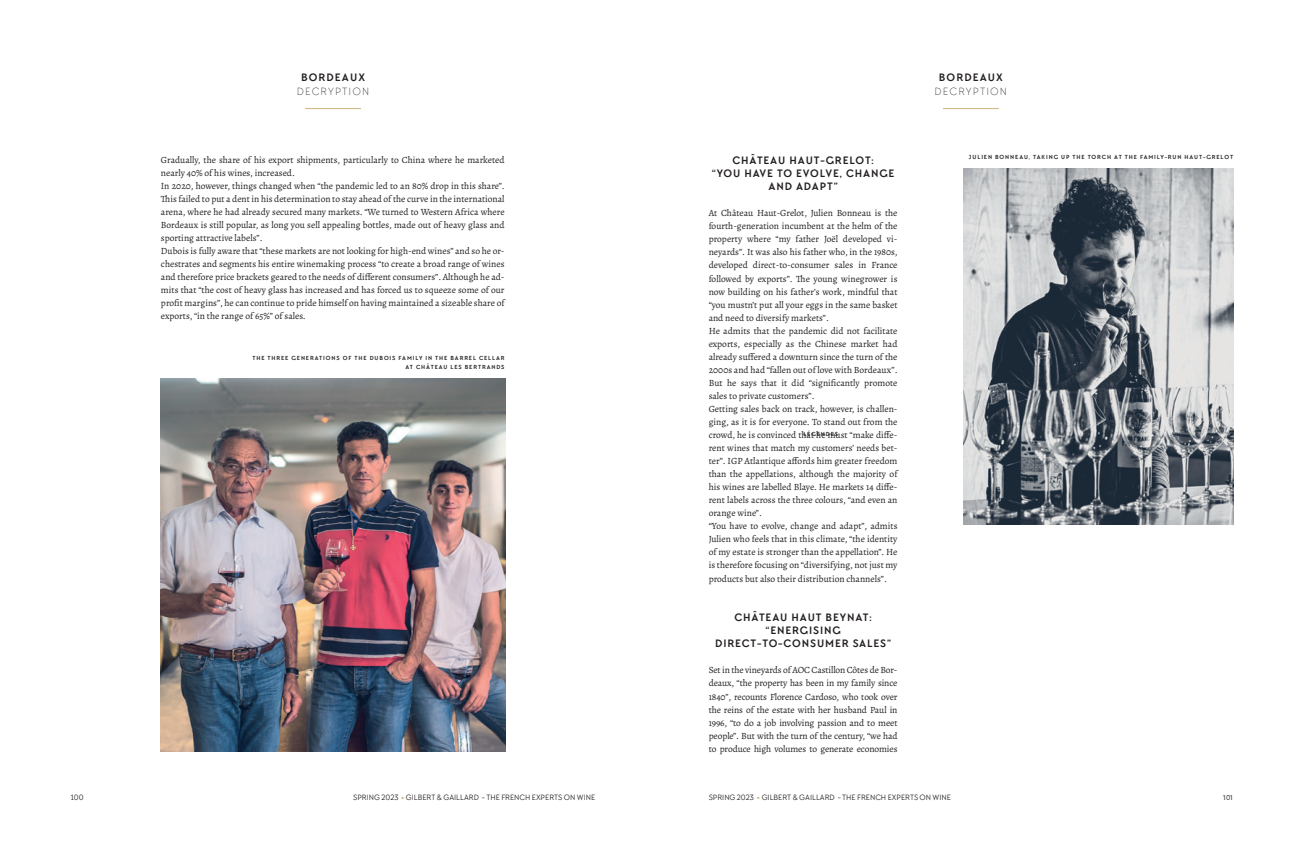
<style>
.page{position:relative;width:1304px;height:851px;background:#fff}
.page>*{position:absolute;margin:0;border:0;box-sizing:border-box;transform-origin:0 0}
.t1{font:700 11px/13.2px "TT Chocolates";letter-spacing:.08em;color:#231f20;text-align:center}
.t2{font:300 11px "TT Chocolates";letter-spacing:.1em;color:#231f20}
.t3{font:700 11px "TT Chocolates";letter-spacing:.1em;color:#231f20}
.t4{font:9.5px/13px "Alegreya";color:#231f20}
.t5{font:8px "TT Chocolates";color:#231f20}
.t6{font:8px "Alegreya Sans";color:#231f20}
.t7{font:700 6px/9.2px "TT Chocolates";letter-spacing:.15em;color:#231f20;text-align:right}
.s1{font-weight:900;color:#c7b480}
</style>
<div class="page">
<hr style="left:943px;top:108px;width:56px;height:1px;background:#ceb37e">
<hr style="left:305px;top:108px;width:56px;height:1px;background:#ceb37e">
<img style="left:964px;top:168px;width:269px;height:356px">
<img style="left:161px;top:378px;width:344px;height:373px">
<p class="t3" style="left:301px;top:71px;width:66px">BORDEAUX</p>
<p class="t2" style="left:297px;top:85px;width:74px">DECRYPTION</p>
<p class="t3" style="left:939px;top:71px;width:66px">BORDEAUX</p>
<p class="t2" style="left:935px;top:85px;width:74px">DECRYPTION</p>
<p class="t4" style="left:161px;top:153px;width:345px">Gradually, the share of his export shipments, particularly to China where he marketed nearly 40% of his wines, increased.<br>In 2020, however, things changed when “the pandemic led to an 80% drop in this share”.<br>This failed to put a dent in his determination to stay ahead of the curve in the international arena, where he had already secured many markets. “We turned to Western Africa where Bordeaux is still popular, as long you sell appealing bottles, made out of heavy glass and sporting attractive labels”.<br>Dubois is fully aware that “these markets are not looking for high-end wines” and so he or&shy;chestrates and segments his entire winemaking process “to create a broad range of wines and therefore price brackets geared to the needs of different consumers”. Although he ad&shy;mits that “the cost of heavy glass has increased and has forced us to squeeze some of our profit margins”, he can continue to pride himself on having maintained a sizeable share of exports, “in the range of 65%” of sales.</p>
<p class="t7" style="left:252px;top:353px;width:254px">THE THREE GENERATIONS OF THE DUBOIS FAMILY IN THE BARREL CELLAR<br>AT CHÂTEAU LES BERTRANDS</p>
<p class="t1" style="left:712px;top:153px;width:184px">CHÂTEAU HAUT-GRELOT:<br>“YOU HAVE TO EVOLVE, CHANGE<br>AND ADAPT”</p>
<p class="t4" style="left:709px;top:206px;width:190px">At Château Haut-Grelot, Julien Bonneau is the fourth-generation incumbent at the helm of the property where “my father Joël developed vi&shy;neyards”. It was also his father who, in the 1980s, developed direct-to-consumer sales in France followed by exports”. The young winegrower is now building on his father’s work, mindful that “you mustn’t put all your eggs in the same basket and need to diversify markets”.<br>He admits that the pandemic did not facilitate exports, especially as the Chinese market had already suffered a downturn since the turn of the 2000s and had “fallen out of love with Bordeaux”.<br>But he says that it did “significantly promote sales to private customers”.<br>Getting sales back on track, however, is challen&shy;ging, as it is for everyone. To stand out from the crowd, he is convinced that he must “make diffe&shy;rent wines that match my customers’ needs bet&shy;ter”. IGP Atlantique affords him greater freedom than the appellations, although the majority of his wines are labelled Blaye. He markets 14 diffe&shy;rent labels across the three colours, “and even an orange wine”.<br>“You have to evolve, change and adapt”, admits Julien who feels that in this climate, “the identity of my estate is stronger than the appellation”. He is therefore focusing on “diversifying, not just my products but also their distribution channels”.</p>
<p class="t1" style="left:715px;top:610px;width:177px">CHÂTEAU HAUT BEYNAT: “ENERGISING<br>DIRECT-TO-CONSUMER SALES”</p>
<p class="t4" style="left:709px;top:663px;width:190px;text-align:justify">Set in the vineyards of AOC Castillon Côtes de Bor&shy;deaux, “the property has been in my family since 1840”, recounts Florence Cardoso, who took over the reins of the estate with her husband Paul in 1996, “to do a job involving passion and to meet people”. But with the turn of the century, “we had to produce high volumes to generate economies</p>
<p class="t7" style="left:803px;top:429px;width:36px">LÉGENDES</p>
<p class="t7" style="left:969px;top:152px;width:266px">JULIEN BONNEAU, TAKING UP THE TORCH AT THE FAMILY-RUN HAUT-GRELOT</p>
<p class="t5" style="left:71px;top:792px;width:14px">100</p>
<p class="t5" style="left:353px;top:792px;width:244px">SPRING 2023 <span class="s1">•</span> GILBERT &amp; GAILLARD - THE FRENCH EXPERTS ON WINE</p>
<p class="t5" style="left:709px;top:792px;width:244px">SPRING 2023 <span class="s1">•</span> GILBERT &amp; GAILLARD - THE FRENCH EXPERTS ON WINE</p>
<p class="t6" style="left:1223px;top:791px;width:11px">101</p>
</div>
